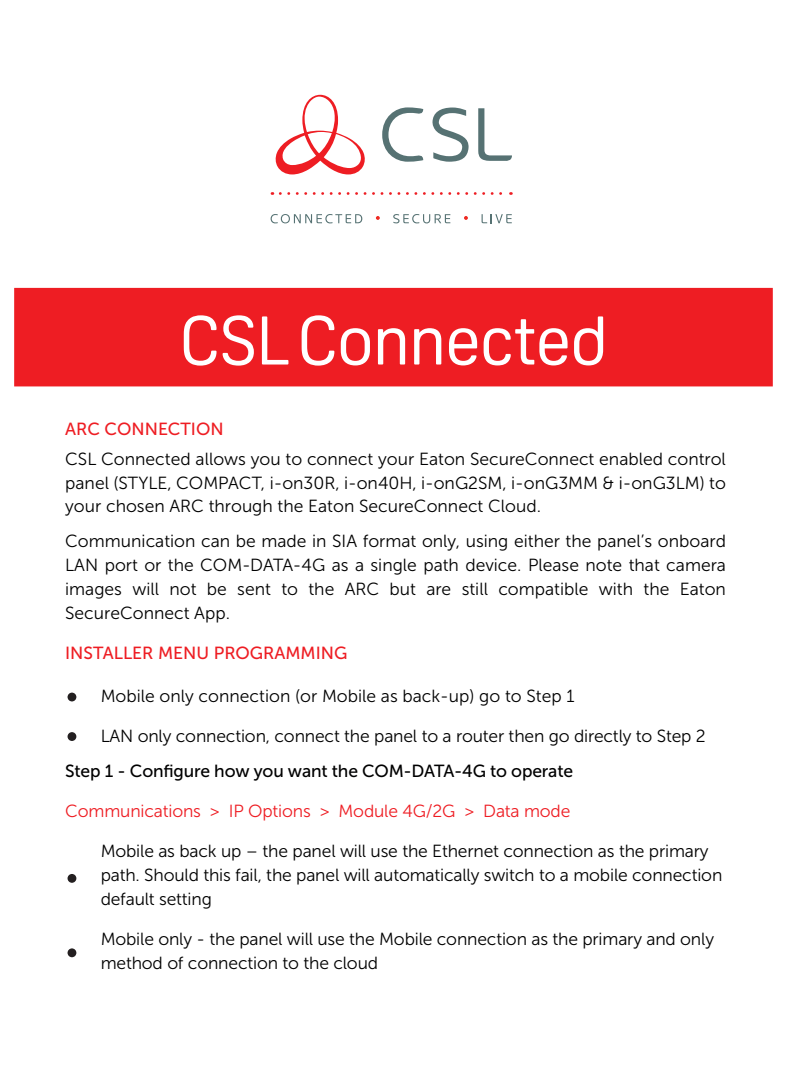
<style>
.page{position:relative;width:787px;height:1092px;background:#fff}
.page>*{position:absolute;margin:0;border:0;box-sizing:border-box;transform-origin:0 0}
.t1{font:67.5px "Oscine";color:#fff}
.t2{font:17.5px/23.8px "Museo Sans 300";letter-spacing:-.01em;color:#000001;text-align:justify}
.t3{font:17.5px "Museo Sans 500";letter-spacing:-.01em;color:#000001}
.t4{font:17.5px "Museo Sans 300";letter-spacing:-.01em;color:#ee1d23}
.t5{font:17.5px "Museo Sans 500";color:#ee1d23}
</style>
<div class="page">
<svg style="left:382px;top:107px;width:41px;height:55px"></svg>
<svg style="left:432px;top:107px;width:37px;height:55px"></svg>
<svg style="left:478px;top:108px;width:34px;height:53px"></svg>
<svg style="left:275px;top:95px;width:90px;height:79px"></svg>
<svg style="left:280px;top:192px;width:231px;height:3px"></svg>
<svg style="left:270px;top:214px;width:92px;height:9px"></svg>
<svg style="left:393px;top:214px;width:57px;height:9px"></svg>
<svg style="left:481px;top:214px;width:31px;height:9px"></svg>
<svg style="left:376px;top:216px;width:4px;height:4px"></svg>
<svg style="left:464px;top:216px;width:4px;height:4px"></svg>
<div style="left:15px;top:289px;width:756px;height:96px;background:#ee1d23"></div>
<div style="left:14px;top:288px;width:758px;height:98px;border:2px solid #ee1d23"></div>
<div style="left:68px;top:692px;width:8px;height:9px;background:#231f20;border-radius:50%"></div>
<div style="left:68px;top:732px;width:8px;height:9px;background:#231f20;border-radius:50%"></div>
<div style="left:68px;top:873px;width:8px;height:9px;background:#231f20;border-radius:50%"></div>
<div style="left:68px;top:948px;width:8px;height:9px;background:#231f20;border-radius:50%"></div>
<p class="t1" style="left:180px;top:303px;width:429px">CSL Connected</p>
<p class="t5" style="left:65px;top:419px;width:160px">ARC CONNECTION</p>
<p class="t2" style="left:65px;top:447px;width:662px">CSL Connected allows you to connect your Eaton SecureConnect enabled control panel (STYLE, COMPACT, i-on30R, i-on40H, i-onG2SM, i-onG3MM &amp; i-onG3LM) to your chosen ARC through the Eaton SecureConnect Cloud.</p>
<p class="t2" style="left:65px;top:529px;width:662px">Communication can be made in SIA format only, using either the panel’s onboard LAN port or the COM-DATA-4G as a single path device. Please note that camera images will not be sent to the ARC but are still compatible with the Eaton SecureConnect App.</p>
<p class="t5" style="left:65px;top:643px;width:284px">INSTALLER MENU PROGRAMMING</p>
<p class="t2" style="left:101px;top:684px;width:475px">Mobile only connection (or Mobile as back-up) go to Step 1</p>
<p class="t2" style="left:101px;top:724px;width:606px">LAN only connection, connect the panel to a router then go directly to Step 2</p>
<p class="t3" style="left:65px;top:761px;width:509px">Step 1 - Configure how you want the COM-DATA-4G to operate</p>
<p class="t4" style="left:65px;top:802px;width:506px">Communications &gt; IP Options &gt; Module 4G/2G &gt; Data mode</p>
<p class="t2" style="left:101px;top:839px;width:609px">Mobile as back up – the panel will use the Ethernet connection as the primary</p>
<p class="t2" style="left:101px;top:863px;width:623px">path. Should this fail, the panel will automatically switch to a mobile connection</p>
<p class="t2" style="left:101px;top:887px;width:113px">default setting</p>
<p class="t2" style="left:101px;top:927px;width:615px">Mobile only - the panel will use the Mobile connection as the primary and only</p>
<p class="t2" style="left:101px;top:950px;width:279px">method of connection to the cloud</p>
</div>
